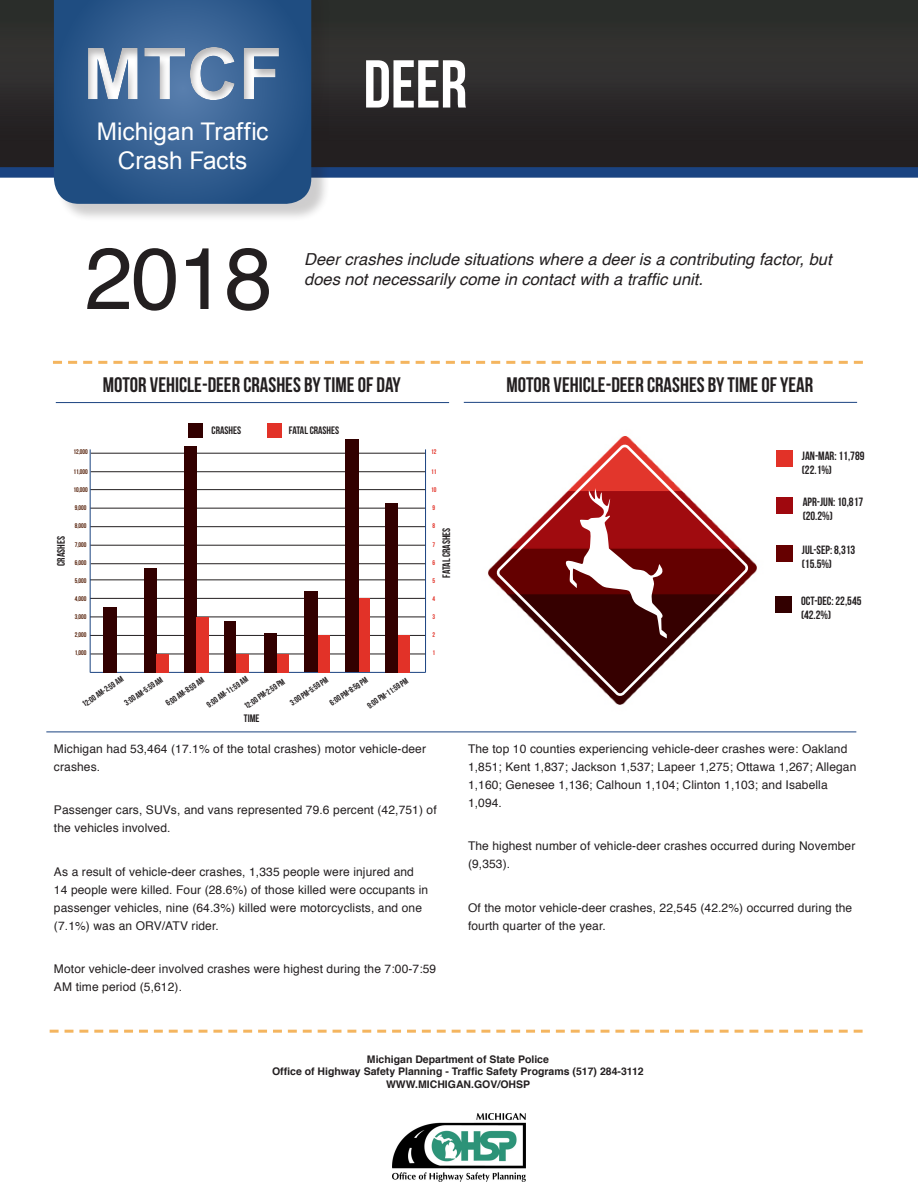
<style>
.page{position:relative;width:918px;height:1188px;background:#fff}
.page>*{position:absolute;margin:0;border:0;box-sizing:border-box;transform-origin:0 0}
.t1{font:87px "Helvetica";color:#231f20}
.t2{font:700 71.7px "Arial";color:#fff}
.t3{font:700 67.5px "Bebas Neue";color:#fff}
.t4{font:24.3px "Arial";color:#fff}
.t5{font:700 21px "Bebas Neue";color:#231f20}
.t6{font:italic 16.5px/19.8px "Helvetica";color:#231f20}
.t7{font:12px/18px "Helvetica";letter-spacing:.01em;color:#231f20}
.t8{font:12px "Bebas Neue";color:#231f20}
.t9{font:10.8px "Bebas Neue";color:#231f20}
.t10{font:700 10.5px "Helvetica";color:#231f20}
.t11{font:8.55px "Bebas Neue";color:#231f20}
.t12{font:700 6.75px "Bebas Neue";color:#58250f}
.t13{font:700 6.75px "Bebas Neue";color:#e23228}
</style>
<div class="page">
<img style="left:461px;top:436px;width:323px;height:296px">
<svg style="left:494px;top:442px;width:255px;height:257px"></svg>
<div style="left:0;top:0;width:918px;height:168px;background:linear-gradient(to bottom,#323431,#241f21)"></div>
<div style="left:0;top:167px;width:918px;height:11px;background:#1a4381"></div>
<div style="left:56px;top:0;width:274px;height:222px;background:#231f20;opacity:.22"></div>
<svg style="left:54px;top:0;width:257px;height:204px"></svg>
<div style="left:38px;top:22px;width:388px;height:107px;background:#231f20;opacity:.31"></div>
<svg style="left:53px;top:361px;width:810px;height:3px"></svg>
<svg style="left:50px;top:1030px;width:813px;height:3px"></svg>
<img style="left:392px;top:1113px;width:134px;height:68px">
<hr style="left:56px;top:402px;width:393px;height:1px;background:#1a4381">
<hr style="left:464px;top:402px;width:393px;height:1px;background:#1a4381">
<hr style="left:46px;top:732px;width:810px;height:1px;background:#1a4381">
<hr style="left:90px;top:654px;width:336px;height:1px;background:#231f20">
<hr style="left:90px;top:635px;width:335px;height:1px;background:#231f20">
<hr style="left:90px;top:617px;width:335px;height:1px;background:#231f20">
<hr style="left:90px;top:598px;width:335px;height:1px;background:#231f20">
<hr style="left:90px;top:580px;width:335px;height:1px;background:#231f20">
<hr style="left:91px;top:563px;width:335px;height:1px;background:#231f20">
<hr style="left:90px;top:545px;width:336px;height:1px;background:#231f20">
<hr style="left:90px;top:526px;width:336px;height:1px;background:#231f20">
<hr style="left:90px;top:508px;width:336px;height:1px;background:#231f20">
<hr style="left:90px;top:489px;width:336px;height:1px;background:#231f20">
<hr style="left:91px;top:471px;width:335px;height:1px;background:#231f20">
<hr style="left:91px;top:453px;width:335px;height:1px;background:#231f20">
<hr style="left:90px;top:672px;width:335px;height:1px;background:#1a4381">
<div style="left:775px;top:596px;width:16px;height:17px;background:#320000"></div>
<div style="left:776px;top:545px;width:17px;height:16px;background:#650000"></div>
<div style="left:776px;top:497px;width:17px;height:17px;background:#9f080e"></div>
<div style="left:776px;top:451px;width:17px;height:16px;background:#e23228"></div>
<hr style="left:90px;top:449px;width:1px;height:224px;background:#1a4381">
<div style="left:318px;top:636px;width:12px;height:37px;background:#e23228"></div>
<div style="left:358px;top:598px;width:12px;height:74px;background:#e23228"></div>
<div style="left:398px;top:635px;width:12px;height:38px;background:#e23228"></div>
<div style="left:188px;top:423px;width:15px;height:14px;background:#320000"></div>
<div style="left:267px;top:423px;width:15px;height:14px;background:#e23228"></div>
<div style="left:104px;top:607px;width:13px;height:66px;background:#320000"></div>
<div style="left:144px;top:568px;width:12px;height:105px;background:#320000"></div>
<div style="left:184px;top:446px;width:12px;height:227px;background:#320000"></div>
<div style="left:224px;top:621px;width:12px;height:52px;background:#320000"></div>
<div style="left:265px;top:633px;width:12px;height:40px;background:#320000"></div>
<div style="left:305px;top:592px;width:13px;height:80px;background:#320000"></div>
<div style="left:345px;top:440px;width:13px;height:232px;background:#320000"></div>
<div style="left:385px;top:503px;width:13px;height:169px;background:#320000"></div>
<hr style="left:425px;top:449px;width:1px;height:224px;background:#1a4381">
<div style="left:196px;top:617px;width:13px;height:56px;background:#e23228"></div>
<div style="left:277px;top:654px;width:11px;height:19px;background:#e23228"></div>
<div style="left:156px;top:654px;width:12px;height:19px;background:#e23228"></div>
<div style="left:236px;top:654px;width:12px;height:19px;background:#e23228"></div>
<h2 class="t2" style="left:83px;top:27px;width:201px">MTCF</h2>
<p class="t4" style="left:97px;top:115px;width:173px">Michigan Traffic</p>
<p class="t4" style="left:118px;top:144px;width:131px">Crash Facts</p>
<p class="t3" style="left:363px;top:47px;width:105px">DEER</p>
<p class="t1" style="left:84px;top:211px;width:190px">2018</p>
<p class="t6" style="left:304px;top:250px;width:529px">Deer crashes include situations where a deer is a contributing factor, but does not necessarily come in contact with a traffic unit.</p>
<p class="t5" style="left:103px;top:373px;width:300px">MOTOR VEHICLE-DEER CRASHES BY TIME OF DAY</p>
<p class="t5" style="left:506px;top:373px;width:308px">MOTOR VEHICLE-DEER CRASHES BY TIME OF YEAR</p>
<p class="t9" style="left:212px;top:424px;width:31px">CRASHES</p>
<p class="t9" style="left:289px;top:424px;width:52px">FATAL CRASHES</p>
<p class="t12" style="left:73px;top:448px;width:16px">12,000</p>
<p class="t13" style="left:431px;top:448px;width:7px">12</p>
<p class="t12" style="left:73px;top:468px;width:16px">11,000</p>
<p class="t13" style="left:431px;top:468px;width:7px">11</p>
<p class="t12" style="left:73px;top:486px;width:16px">10,000</p>
<p class="t13" style="left:431px;top:486px;width:7px">10</p>
<p class="t12" style="left:75px;top:504px;width:13px">9,000</p>
<p class="t13" style="left:432px;top:504px;width:4px">9</p>
<p class="t12" style="left:75px;top:522px;width:13px">8,000</p>
<p class="t13" style="left:432px;top:522px;width:4px">8</p>
<p class="t9" style="left:55px;top:566px;width:31px;rotate:-90deg">CRASHES</p>
<p class="t9" style="left:441px;top:578px;width:52px;rotate:-90deg">FATAL CRASHES</p>
<p class="t12" style="left:75px;top:541px;width:13px">7,000</p>
<p class="t13" style="left:432px;top:541px;width:4px">7</p>
<p class="t12" style="left:75px;top:559px;width:13px">6,000</p>
<p class="t13" style="left:432px;top:559px;width:4px">6</p>
<p class="t12" style="left:75px;top:577px;width:13px">5,000</p>
<p class="t13" style="left:432px;top:577px;width:4px">5</p>
<p class="t12" style="left:75px;top:595px;width:13px">4,000</p>
<p class="t12" style="left:75px;top:613px;width:13px">3,000</p>
<p class="t12" style="left:75px;top:631px;width:13px">2,000</p>
<p class="t12" style="left:75px;top:649px;width:13px">1,000</p>
<p class="t11" style="left:80px;top:701px;width:49px;rotate:-34deg">12:00 AM-2:59 AM</p>
<p class="t11" style="left:123px;top:700px;width:46px;rotate:-34deg">3:00 AM-5:59 AM</p>
<p class="t11" style="left:164px;top:700px;width:46px;rotate:-34deg">6:00 AM-8:59 AM</p>
<p class="t11" style="left:205px;top:701px;width:49px;rotate:-34deg">9:00 AM-11:59 AM</p>
<p class="t11" style="left:242px;top:703px;width:49px;rotate:-34deg">12:00 PM-2:59 PM</p>
<p class="t11" style="left:288px;top:700px;width:45px;rotate:-34deg">3:00 PM-5:59 PM</p>
<p class="t11" style="left:328px;top:700px;width:45px;rotate:-34deg">6:00 PM-8:59 PM</p>
<p class="t11" style="left:365px;top:702px;width:49px;rotate:-34deg">9:00 PM-11:59 PM</p>
<p class="t9" style="left:244px;top:712px;width:17px">TIME</p>
<p class="t13" style="left:432px;top:595px;width:4px">4</p>
<p class="t13" style="left:432px;top:613px;width:4px">3</p>
<p class="t13" style="left:432px;top:631px;width:4px">2</p>
<p class="t13" style="left:432px;top:649px;width:4px">1</p>
<p class="t7" style="left:54px;top:740px;width:374px">Michigan had 53,464 (17.1% of the total crashes) motor vehicle-deer crashes.</p>
<p class="t7" style="left:54px;top:801px;width:384px">Passenger cars, SUVs, and vans represented 79.6 percent (42,751) of the vehicles involved.</p>
<p class="t7" style="left:54px;top:863px;width:376px">As a result of vehicle-deer crashes, 1,335 people were injured and 14 people were killed. Four (28.6%) of those killed were occupants in passenger vehicles, nine (64.3%) killed were motorcyclists, and one (7.1%) was an ORV/ATV rider.</p>
<p class="t7" style="left:54px;top:960px;width:384px">Motor vehicle-deer involved crashes were highest during the 7:00-7:59<br>AM time period (5,612).</p>
<p class="t8" style="left:802px;top:449px;width:64px">JAN-MAR: 11,789</p>
<p class="t8" style="left:802px;top:463px;width:32px">(22.1%)</p>
<p class="t8" style="left:803px;top:495px;width:62px">APR-JUN: 10,817</p>
<p class="t8" style="left:803px;top:509px;width:32px">(20.2%)</p>
<p class="t8" style="left:802px;top:543px;width:55px">JUL-SEP: 8,313</p>
<p class="t8" style="left:802px;top:557px;width:32px">(15.5%)</p>
<p class="t8" style="left:801px;top:594px;width:62px">OCT-DEC: 22,545</p>
<p class="t8" style="left:801px;top:608px;width:32px">(42.2%)</p>
<p class="t7" style="left:468px;top:740px;width:390px">The top 10 counties experiencing vehicle-deer crashes were: Oakland 1,851; Kent 1,837; Jackson 1,537; Lapeer 1,275; Ottawa 1,267; Allegan 1,160; Genesee 1,136; Calhoun 1,104; Clinton 1,103; and Isabella 1,094.</p>
<p class="t7" style="left:468px;top:837px;width:389px">The highest number of vehicle-deer crashes occurred during November (9,353).</p>
<p class="t7" style="left:468px;top:899px;width:386px">Of the motor vehicle-deer crashes, 22,545 (42.2%) occurred during the fourth quarter of the year.</p>
<p class="t10" style="left:367px;top:1050px;width:184px">Michigan Department of State Police</p>
<p class="t10" style="left:272px;top:1063px;width:373px">Office of Highway Safety Planning - Traffic Safety Programs (517) 284-3112</p>
<p class="t10" style="left:386px;top:1076px;width:146px">WWW.MICHIGAN.GOV/OHSP</p>
</div>
